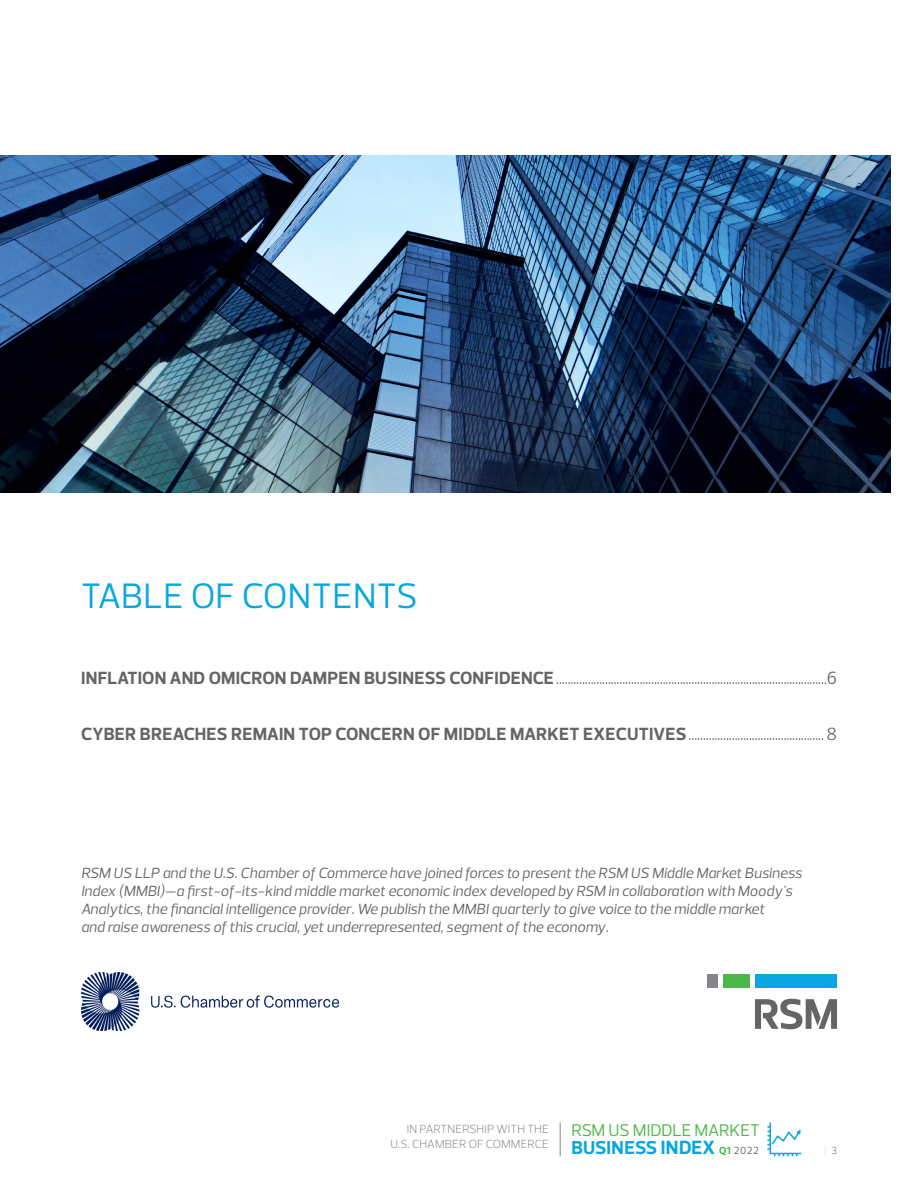
<style>
.page{position:relative;width:918px;height:1188px;background:#fff}
.page>*{position:absolute;margin:0;border:0;box-sizing:border-box;transform-origin:0 0}
.t1{font:36px "Prelo";letter-spacing:.01em;color:#08a7e0}
.t2{font:700 19.05px "Prelo";color:#08a7e0}
.t3{font:700 18px "Prelo";letter-spacing:.015em;color:#656568}
.t4{font:17.25px "Prelo";color:#4cb848}
.t5{font:italic 15px/18px "Prelo";color:#656568}
.t6{font:15px "Prelo";color:#656568}
.t7{font:300 12px/14.4px "Prelo";letter-spacing:.015em;color:#848689;text-align:right}
.t8{font:10.5px "Prelo";color:#656568}
.t9{font:300 10.5px "Prelo";color:#cccdcf}
.s1{font-weight:700;font-size:18px}
.s2{font-size:18px}
.s3{font-weight:400;font-size:15px}
.s4{font-weight:400}
.s5{font-size:19.5px}
.s6{font-weight:700;color:#4cb848}
.s7{color:#656568}
</style>
<div class="page">
<hr style="left:560px;top:1123px;width:1px;height:33px;background:#848689">
<svg style="left:767px;top:1123px;width:34px;height:33px"></svg>
<img style="left:0;top:155px;width:891px;height:338px">
<div style="left:755px;top:975px;width:82px;height:13px;background:#08a7e0"></div>
<div style="left:707px;top:975px;width:10px;height:13px;background:#848689"></div>
<div style="left:723px;top:975px;width:26px;height:13px;background:#4cb848"></div>
<svg style="left:755px;top:999px;width:82px;height:30px"></svg>
<img style="left:81px;top:973px;width:258px;height:58px">
<h1 class="t1" style="left:81px;top:573px;width:338px">TABLE OF CONTENTS</h1>
<p class="t6" style="left:81px;top:670px;width:757px"><span class="s1">INFLATION AND OMICRON DAMPEN BUSINESS CONFIDENCE</span>..............................................................................................<span class="s2">6</span></p>
<p class="t3" style="left:81px;top:723px;width:757px">CYBER BREACHES REMAIN TOP CONCERN OF MIDDLE MARKET EXECUTIVES<span class="s3">...............................................</span> <span class="s4">8</span></p>
<p class="t5" style="left:81px;top:864px;width:723px">RSM US LLP and the U.S. Chamber of Commerce have joined forces to present the RSM US Middle Market Business Index (MMBI)—a first-of-its-kind middle market economic index developed by RSM in collaboration with Moody's Analytics, the financial intelligence provider. We publish the MMBI quarterly to give voice to the middle market<br>and raise awareness of this crucial, yet underrepresented, segment of the economy.</p>
<p class="t7" style="left:390px;top:1122px;width:160px">IN PARTNERSHIP WITH THE<br>U.S. CHAMBER OF COMMERCE</p>
<p class="t4" style="left:572px;top:1120px;width:190px">RSM US MIDDLE MARKET</p>
<p class="t2" style="left:572px;top:1136px;width:145px">BUSINESS <span class="s5">INDEX</span></p>
<p class="t8" style="left:719px;top:1144px;width:41px"><span class="s6">Q1</span> 2022</p>
<p class="t9" style="left:824px;top:1144px;width:14px">| <span class="s7">3</span></p>
</div>
